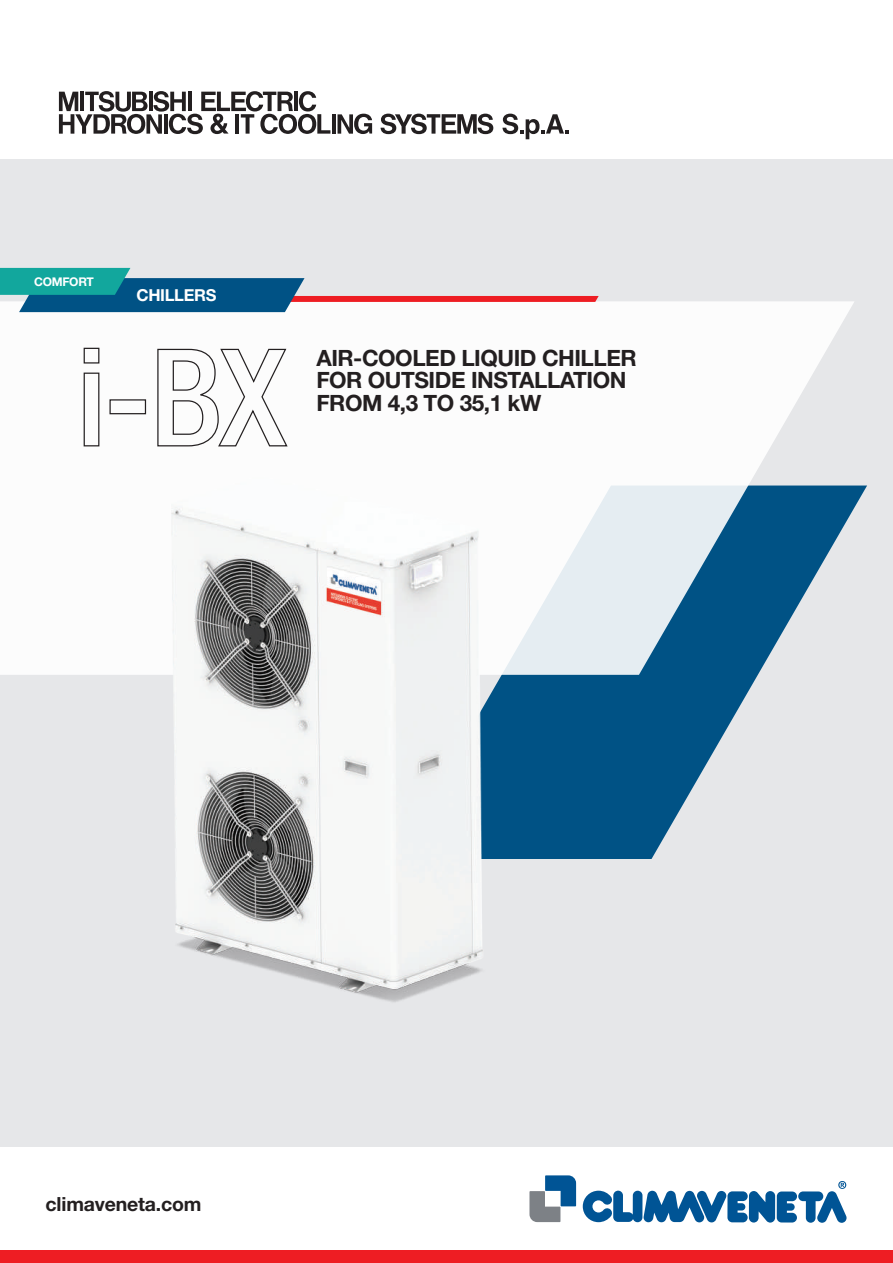
<style>
.page{position:relative;width:893px;height:1263px;background:#fff}
.page>*{position:absolute;margin:0;border:0;box-sizing:border-box;transform-origin:0 0}
.t1{font:700 22.5px/22.5px "Helvetica Neue LT Std";letter-spacing:-.02em;color:#231f20}
.t2{font:700 19.5px "Helvetica Neue LT Std";letter-spacing:-.01em;color:#231f20}
.t3{font:700 16.5px "Helvetica Neue LT Std";letter-spacing:-.02em;color:#fff}
.t4{font:700 12px "Helvetica Neue LT Std";letter-spacing:-.02em;color:#fff}
</style>
<div class="page">
<div style="left:0;top:121px;width:893px;height:1066px;background:#e6e7e9"></div>
<svg style="left:681px;top:485px;width:186px;height:323px"></svg>
<div style="left:0;top:1147px;width:893px;height:116px;background:#fff"></div>
<div style="left:0;top:0;width:893px;height:158px;background:#fff"></div>
<svg style="left:502px;top:114px;width:67px;height:25px"></svg>
<svg style="left:381px;top:114px;width:112px;height:20px"></svg>
<hr style="left:332px;top:114px;width:4px;height:20px;background:#231f20">
<svg style="left:59px;top:91px;width:271px;height:43px"></svg>
<svg style="left:337px;top:114px;width:35px;height:20px"></svg>
<svg style="left:529px;top:1175px;width:47px;height:47px"></svg>
<svg style="left:583px;top:1181px;width:263px;height:42px"></svg>
<div style="left:0;top:1250px;width:893px;height:13px;background:#ee1d23"></div>
<svg style="left:0;top:301px;width:854px;height:374px;background:#d8e3ea"></svg>
<svg style="left:0;top:268px;width:599px;height:44px"></svg>
<img style="left:0;top:475px;width:681px;height:527px">
<svg style="left:83px;top:347px;width:17px;height:100px;background:#d6d6d6"></svg>
<div style="left:109px;top:399px;width:37px;height:15px;border:1px solid #231f20"></div>
<svg style="left:157px;top:348px;width:132px;height:99px;background:#e6e6e6"></svg>
<p class="t4" style="left:34px;top:274px;width:61px">COMFORT</p>
<p class="t3" style="left:136px;top:284px;width:81px">CHILLERS</p>
<p class="t1" style="left:316px;top:346px;width:322px">AIR-COOLED LIQUID CHILLER<br>FOR OUTSIDE INSTALLATION<br>FROM 4,3 TO 35,1 kW</p>
<p class="t2" style="left:46px;top:1192px;width:158px">climaveneta.com</p>
</div>
